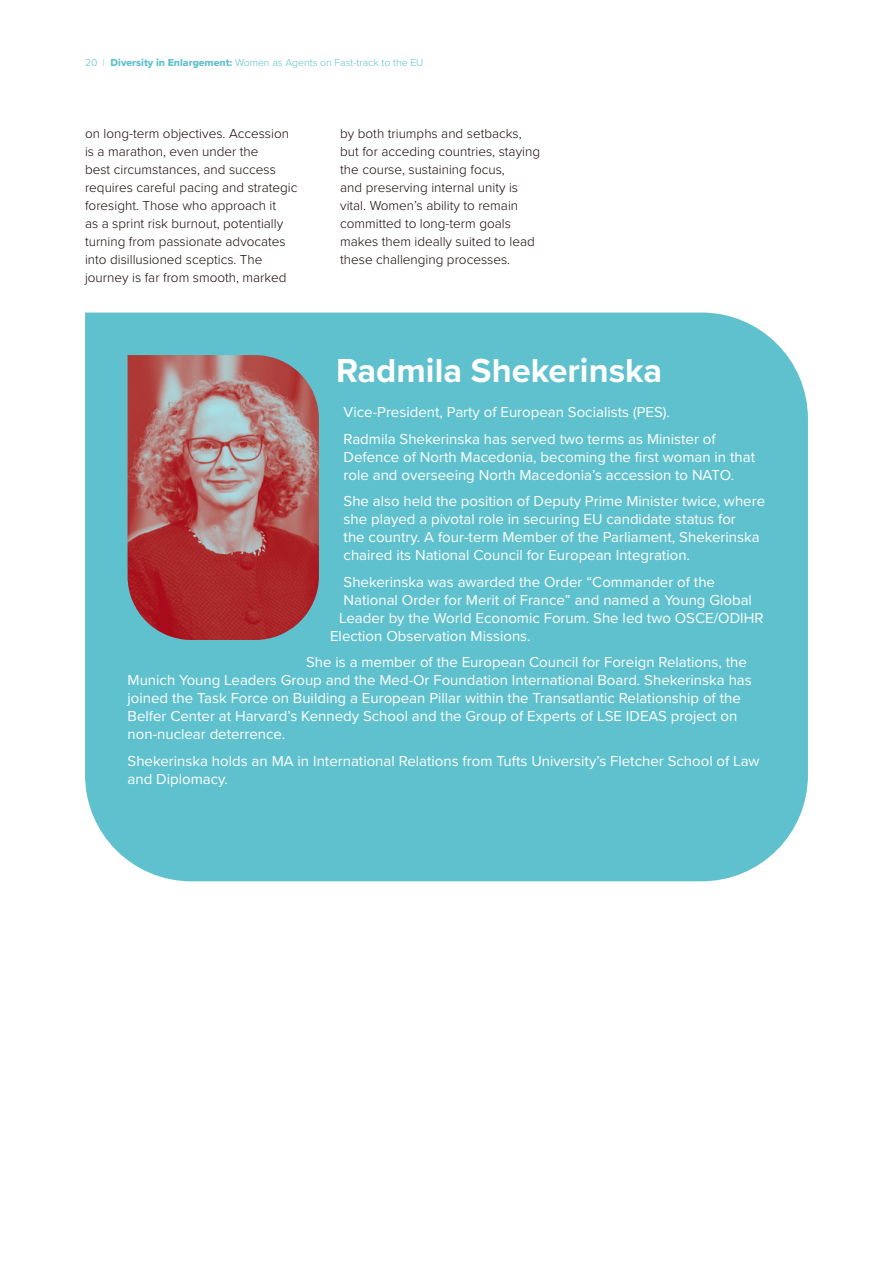
<style>
.page{position:relative;width:893px;height:1263px;background:#fff}
.page>*{position:absolute;margin:0;border:0;box-sizing:border-box;transform-origin:0 0}
.t1{font:700 34.5px "Proxima Nova";color:#fff}
.t2{font:15px/18px "Proxima Nova";color:#fff}
.t3{font:300 13.5px/18px "Proxima Nova";color:#180607}
.t4{font:300 10.5px "Proxima Nova";color:#5fc1cd}
.s1{font-family:"Proxima Nova Extrabld";font-weight:400}
</style>
<div class="page">
<div style="left:85px;top:313px;width:723px;height:568px;background:#5fc1cd"></div>
<img style="left:128px;top:355px;width:191px;height:285px">
<p class="t4" style="left:85px;top:54px;width:340px">20 | <span class="s1">Diversity in Enlargement:</span> Women as Agents on Fast-track to the EU</p>
<p class="t3" style="left:85px;top:124px;width:214px">on long-term objectives. Accession is a marathon, even under the<br>best circumstances, and success requires careful pacing and strategic foresight. Those who approach it<br>as a sprint risk burnout, potentially turning from passionate advocates into disillusioned sceptics. The journey is far from smooth, marked</p>
<p class="t3" style="left:340px;top:124px;width:201px">by both triumphs and setbacks, but for acceding countries, staying the course, sustaining focus,<br>and preserving internal unity is vital. Women’s ability to remain committed to long-term goals makes them ideally suited to lead these challenging processes.</p>
<h1 class="t1" style="left:336px;top:345px;width:328px">Radmila Shekerinska</h1>
<p class="t2" style="left:344px;top:398px;width:374px;line-height:26.5px">Vice-President, Party of European Socialists (PES).<br>Radmila Shekerinska has served two terms as Minister of</p>
<p class="t2" style="left:344px;top:447px;width:413px">Defence of North Macedonia, becoming the first woman in that role and overseeing North Macedonia’s accession to NATO.</p>
<p class="t2" style="left:344px;top:492px;width:423px">She also held the position of Deputy Prime Minister twice, where she played a pivotal role in securing EU candidate status for<br>the country. A four-term Member of the Parliament, Shekerinska chaired its National Council for European Integration.</p>
<p class="t2" style="left:344px;top:572px;width:373px">Shekerinska was awarded the Order “Commander of the</p>
<p class="t2" style="left:344px;top:590px;width:410px">National Order for Merit of France” and named a Young Global</p>
<p class="t2" style="left:339px;top:608px;width:426px">Leader by the World Economic Forum. She led two OSCE/ODIHR</p>
<p class="t2" style="left:330px;top:626px;width:202px">Election Observation Missions.</p>
<p class="t2" style="left:128px;top:653px;width:626px;text-indent:178px">She is a member of the European Council for Foreign Relations, the Munich Young Leaders Group and the Med-Or Foundation International Board. Shekerinska has joined the Task Force on Building a European Pillar within the Transatlantic Relationship of the Belfer Center at Harvard’s Kennedy School and the Group of Experts of LSE IDEAS project on non-nuclear deterrence.</p>
<p class="t2" style="left:128px;top:751px;width:634px">Shekerinska holds an MA in International Relations from Tufts University’s Fletcher School of Law and Diplomacy.</p>
</div>
